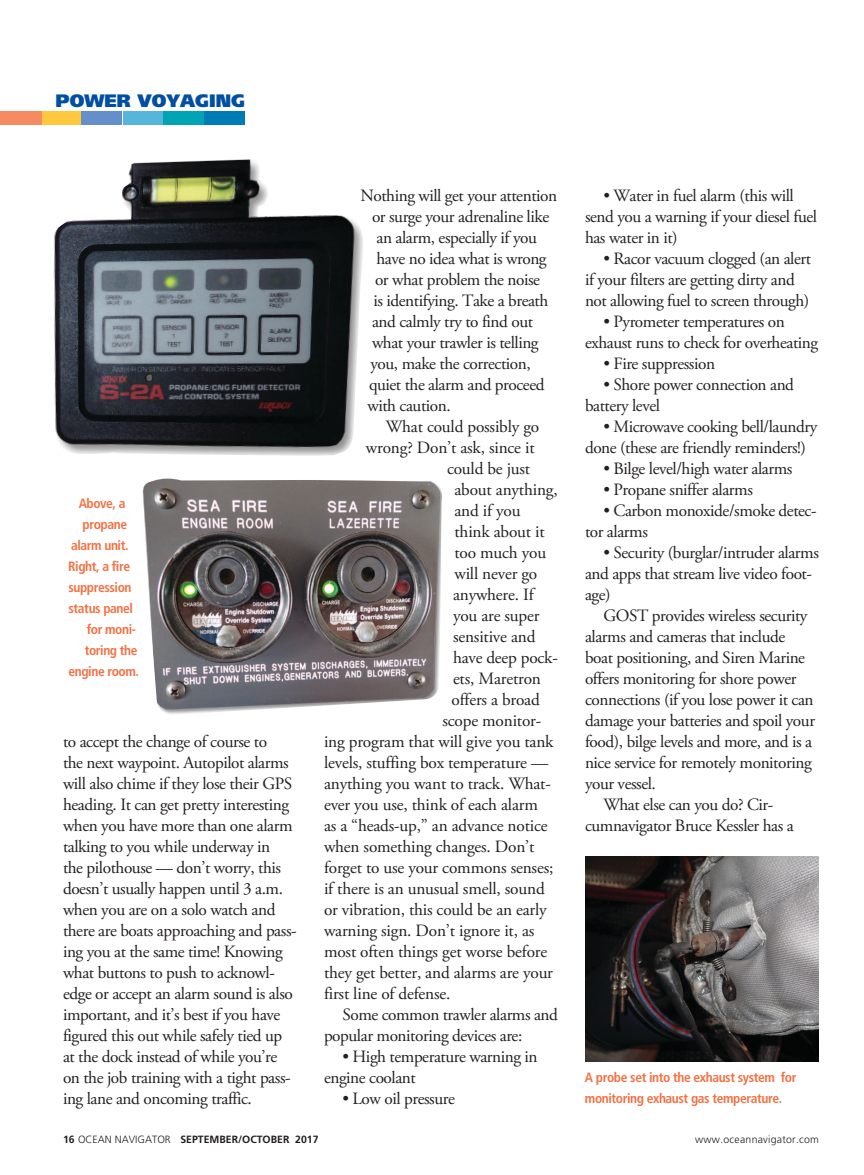
<style>
.page{position:relative;width:864px;height:1175px;background:#fff}
.page>*{position:absolute;margin:0;border:0;box-sizing:border-box;transform-origin:0 0}
.t1{font:900 18px "Frutiger";color:#004fa3}
.t2{font:17.25px/21px "Adobe Garamond Pro";letter-spacing:-.025em;color:#231f20}
.t3{font:700 condensed 13.5px/21px "Frutiger";letter-spacing:-.03em;color:#f37043}
.t4{font:700 10.5px "Frutiger";color:#231f20}
.t5{font:300 10.5px "Frutiger";letter-spacing:.025em;color:#231f20}
.s1{font-weight:300}
</style>
<div class="page">
<div style="left:41px;top:112px;width:40px;height:13px;background:#ffc83f"></div>
<div style="left:82px;top:112px;width:40px;height:13px;background:#658fca"></div>
<div style="left:123px;top:112px;width:40px;height:13px;background:#55b5da"></div>
<div style="left:164px;top:112px;width:40px;height:13px;background:#00a4b4"></div>
<div style="left:205px;top:112px;width:40px;height:13px;background:#007cb5"></div>
<div style="left:0;top:112px;width:42px;height:13px;background:#f68b62"></div>
<img style="left:585px;top:856px;width:234px;height:205px">
<img style="left:53px;top:159px;width:310px;height:297px">
<img style="left:142px;top:478px;width:300px;height:236px">
<p class="t1" style="left:55px;top:89px;width:191px">POWER VOYAGING</p>
<p class="t3" style="left:79px;top:493px;width:48px">Above, a</p>
<p class="t3" style="left:83px;top:514px;width:46px">propane</p>
<p class="t3" style="left:71px;top:535px;width:59px">alarm unit.</p>
<p class="t3" style="left:68px;top:556px;width:63px">Right, a fire</p>
<p class="t3" style="left:68px;top:577px;width:65px">suppression</p>
<p class="t3" style="left:69px;top:598px;width:66px">status panel</p>
<p class="t3" style="left:87px;top:619px;width:51px">for moni-</p>
<p class="t3" style="left:85px;top:640px;width:54px">toring the</p>
<p class="t3" style="left:69px;top:661px;width:72px">engine room.</p>
<p class="t2" style="left:63px;top:732px;width:235px">to accept the change of course to<br>the next waypoint. Autopilot alarms will also chime if they lose their GPS heading. It can get pretty interesting when you have more than one alarm talking to you while underway in<br>the pilothouse — don’t worry, this doesn’t usually happen until 3 a.m. when you are on a solo watch and there are boats approaching and pass&shy;ing you at the same time! Knowing what buttons to push to acknowl&shy;edge or accept an alarm sound is also important, and it’s best if you have figured this out while safely tied up at the dock instead of while you’re on the job training with a tight pass&shy;ing lane and oncoming traffic.</p>
<p class="t2" style="left:360px;top:186px;width:198px">Nothing will get your attention</p>
<p class="t2" style="left:372px;top:207px;width:179px">or surge your adrenaline like</p>
<p class="t2" style="left:377px;top:228px;width:162px">an alarm, especially if you</p>
<p class="t2" style="left:377px;top:249px;width:172px">have no idea what is wrong</p>
<p class="t2" style="left:375px;top:270px;width:166px">or what problem the noise</p>
<p class="t2" style="left:374px;top:291px;width:176px">is identifying. Take a breath</p>
<p class="t2" style="left:372px;top:312px;width:163px">and calmly try to find out</p>
<p class="t2" style="left:372px;top:333px;width:168px">what your trawler is telling</p>
<p class="t2" style="left:371px;top:354px;width:162px">you, make the correction,</p>
<p class="t2" style="left:369px;top:375px;width:177px">quiet the alarm and proceed</p>
<p class="t2" style="left:367px;top:396px;width:85px">with caution.</p>
<p class="t2" style="left:386px;top:417px;width:155px">What could possibly go</p>
<p class="t2" style="left:366px;top:438px;width:170px">wrong? Don’t ask, since it</p>
<p class="t2" style="left:447px;top:459px;width:85px">could be just</p>
<p class="t2" style="left:455px;top:480px;width:105px">about anything,</p>
<p class="t2" style="left:455px;top:501px;width:68px">and if you</p>
<p class="t2" style="left:455px;top:522px;width:92px">think about it</p>
<p class="t2" style="left:455px;top:543px;width:93px">too much you</p>
<p class="t2" style="left:455px;top:564px;width:84px">will never go</p>
<p class="t2" style="left:453px;top:585px;width:82px">anywhere. If</p>
<p class="t2" style="left:453px;top:606px;width:88px">you are super</p>
<p class="t2" style="left:453px;top:627px;width:84px">sensitive and</p>
<p class="t2" style="left:453px;top:647px;width:107px">have deep pock-</p>
<p class="t2" style="left:453px;top:668px;width:89px">ets, Maretron</p>
<p class="t2" style="left:452px;top:689px;width:90px">offers a broad</p>
<p class="t2" style="left:443px;top:710px;width:100px">scope monitor-</p>
<p class="t2" style="left:324px;top:731px;width:231px">ing program that will give you tank</p>
<p class="t2" style="left:324px;top:752px;width:226px">levels, stuffing box temperature —</p>
<p class="t2" style="left:324px;top:773px;width:228px">anything you want to track. What-</p>
<p class="t2" style="left:324px;top:794px;width:215px">ever you use, think of each alarm</p>
<p class="t2" style="left:324px;top:815px;width:225px">as a “heads-up,” an advance notice</p>
<p class="t2" style="left:324px;top:836px;width:212px">when something changes. Don’t</p>
<p class="t2" style="left:324px;top:857px;width:231px">forget to use your commons senses;</p>
<p class="t2" style="left:324px;top:878px;width:222px">if there is an unusual smell, sound</p>
<p class="t2" style="left:324px;top:899px;width:224px">or vibration, this could be an early</p>
<p class="t2" style="left:324px;top:920px;width:212px">warning sign. Don’t ignore it, as</p>
<p class="t2" style="left:324px;top:941px;width:225px">most often things get worse before</p>
<p class="t2" style="left:324px;top:962px;width:231px">they get better, and alarms are your</p>
<p class="t2" style="left:324px;top:983px;width:128px">first line of defense.</p>
<p class="t2" style="left:342px;top:1004px;width:217px">Some common trawler alarms and</p>
<p class="t2" style="left:324px;top:1025px;width:200px">popular monitoring devices are:</p>
<p class="t2" style="left:324px;top:1046px;width:215px;text-indent:18px">• High temperature warning in engine coolant</p>
<p class="t2" style="left:342px;top:1088px;width:114px">• Low oil pressure</p>
<p class="t2" style="left:585px;top:186px;width:234px;text-indent:18px">• Water in fuel alarm (this will send you a warning if your diesel fuel has water in it)</p>
<p class="t2" style="left:585px;top:249px;width:228px;text-indent:18px">• Racor vacuum clogged (an alert if your filters are getting dirty and not allowing fuel to screen through)</p>
<p class="t2" style="left:585px;top:312px;width:235px;text-indent:18px">• Pyrometer temperatures on exhaust runs to check for overheating</p>
<p class="t2" style="left:603px;top:354px;width:113px">• Fire suppression</p>
<p class="t2" style="left:585px;top:375px;width:211px;text-indent:18px">• Shore power connection and battery level</p>
<p class="t2" style="left:585px;top:417px;width:234px;text-indent:18px">• Microwave cooking bell/laundry done (these are friendly reminders!)</p>
<p class="t2" style="left:603px;top:459px;width:191px">• Bilge level/high water alarms</p>
<p class="t2" style="left:603px;top:480px;width:151px">• Propane sniffer alarms</p>
<p class="t2" style="left:585px;top:501px;width:233px;text-indent:18px">• Carbon monoxide/smoke detec&shy;tor alarms</p>
<p class="t2" style="left:585px;top:543px;width:235px;text-indent:18px">• Security (burglar/intruder alarms and apps that stream live video foot&shy;age)</p>
<p class="t2" style="left:603px;top:606px;width:206px">GOST provides wireless security</p>
<p class="t2" style="left:585px;top:627px;width:202px">alarms and cameras that include</p>
<p class="t2" style="left:585px;top:647px;width:222px">boat positioning, and Siren Marine</p>
<p class="t2" style="left:585px;top:668px;width:213px">offers monitoring for shore power</p>
<p class="t2" style="left:585px;top:689px;width:230px">connections (if you lose power it can</p>
<p class="t2" style="left:585px;top:710px;width:232px">damage your batteries and spoil your</p>
<p class="t2" style="left:585px;top:731px;width:229px">food), bilge levels and more, and is a</p>
<p class="t2" style="left:585px;top:752px;width:228px">nice service for remotely monitoring</p>
<p class="t2" style="left:585px;top:773px;width:72px">your vessel.</p>
<p class="t2" style="left:603px;top:794px;width:172px">What else can you do? Cir-</p>
<p class="t2" style="left:585px;top:815px;width:210px">cumnavigator Bruce Kessler has a</p>
<p class="t3" style="left:585px;top:1066px;width:213px">A probe set into the exhaust system for monitoring exhaust gas temperature.</p>
<p class="t4" style="left:63px;top:1133px;width:257px">16 <span class="s1">OCEAN NAVIGATOR</span> SEPTEMBER/OCTOBER 2017</p>
<p class="t5" style="left:695px;top:1132px;width:125px">www.oceannavigator.com</p>
</div>
